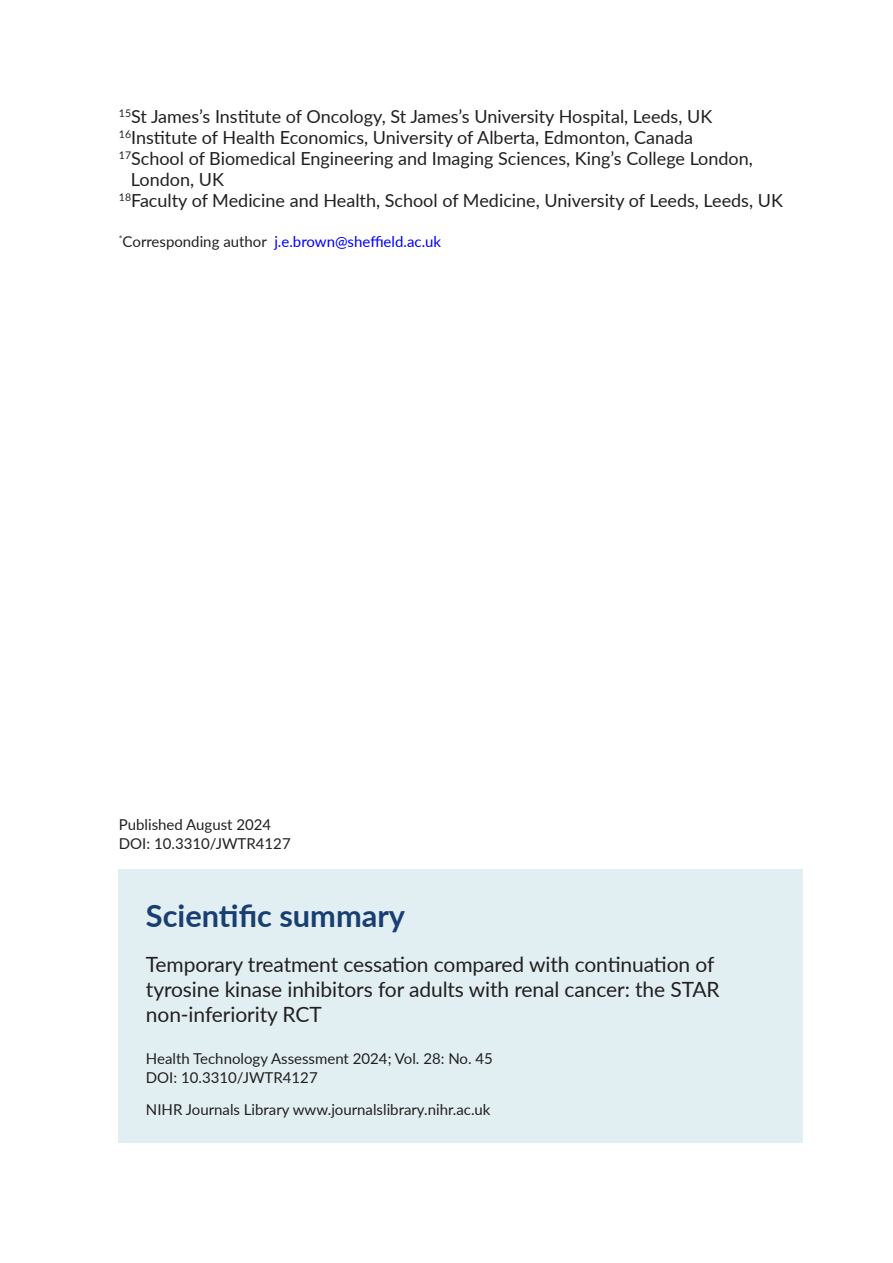
<style>
.page{position:relative;width:893px;height:1263px;background:#fff}
.page>*{position:absolute;margin:0;border:0;box-sizing:border-box;transform-origin:0 0}
.t1{font:700 30.75px "Lato";color:#193e72}
.t2{font:21px/25.2px "Lato";letter-spacing:-.005em;color:#231f20}
.t3{font:18px "Lato";color:#231f20}
.t4{font:15px/19.5px "Lato";color:#231f20}
.t5{font:15px "Lato";color:#00f}
.s1{color:#231f20}
</style>
<div class="page">
<div style="left:119px;top:868px;width:684px;height:274px;background:#e1eff2"></div>
<p class="t3" style="left:119px;top:103px;width:595px"><sup>15</sup>St James’s Institute of Oncology, St James’s University Hospital, Leeds, UK</p>
<p class="t3" style="left:119px;top:124px;width:576px"><sup>16</sup>Institute of Health Economics, University of Alberta, Edmonton, Canada</p>
<p class="t3" style="left:119px;top:145px;width:636px"><sup>17</sup>School of Biomedical Engineering and Imaging Sciences, King’s College London,</p>
<p class="t3" style="left:131px;top:166px;width:95px">London, UK</p>
<p class="t3" style="left:119px;top:187px;width:665px"><sup>18</sup>Faculty of Medicine and Health, School of Medicine, University of Leeds, Leeds, UK</p>
<p class="t5" style="left:119px;top:231px;width:324px"><sup>*</sup><span class="s1">Corresponding author</span> j.e.brown@sheffield.ac.uk</p>
<p class="t4" style="left:119px;top:814px;width:173px">Published August 2024<br>DOI: 10.3310/JWTR4127</p>
<h1 class="t1" style="left:146px;top:893px;width:261px">Scientific summary</h1>
<p class="t2" style="left:146px;top:951px;width:575px">Temporary treatment cessation compared with continuation of tyrosine kinase inhibitors for adults with renal cancer: the STAR non-inferiority RCT</p>
<p class="t4" style="left:146px;top:1048px;width:348px">Health Technology Assessment 2024; Vol. 28: No. 45<br>DOI: 10.3310/JWTR4127</p>
<p class="t4" style="left:146px;top:1099px;width:346px">NIHR Journals Library www.journalslibrary.nihr.ac.uk</p>
</div>
